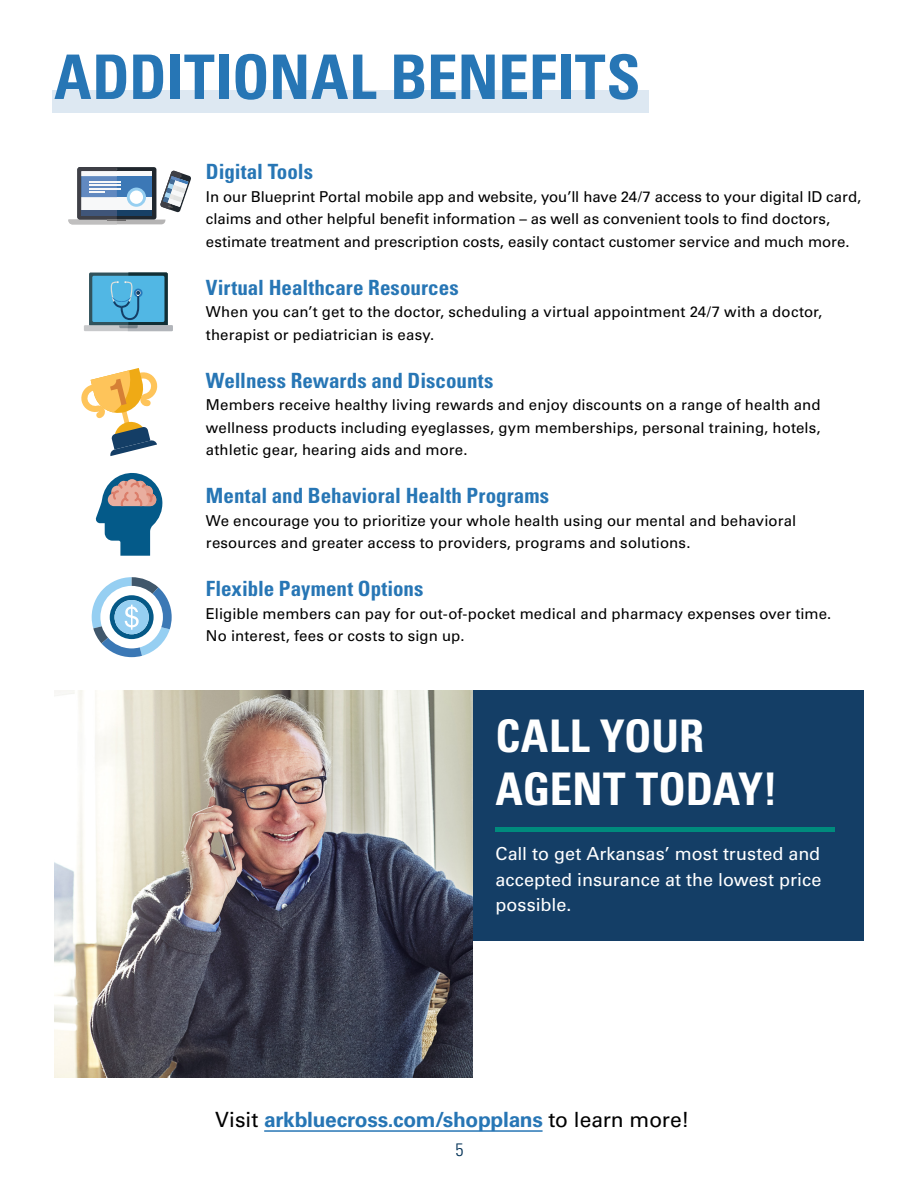
<style>
.page{position:relative;width:918px;height:1188px;background:#fff}
.page>*{position:absolute;margin:0;border:0;box-sizing:border-box;transform-origin:0 0}
.t1{font:700 condensed 61.5px "Univers LT Std";letter-spacing:.005em;color:#2776b5}
.t2{font:700 condensed 45px/52.5px "Univers LT Std";color:#fff}
.Heading_2{font:700 condensed 21px "Univers LT Std";color:#2776b5}
.t3{font:700 21px "Univers LT Std";letter-spacing:-.015em;color:#2776b5}
.body_-_white{font:18px/25.5px "Univers LT Std";color:#fff;text-align:justify}
.t4{font:300 condensed 18px "Univers LT Std";color:#003055}
.t5{font:15px/22.5px "Univers LT Std";letter-spacing:.005em;color:#000}
.s1{font-weight:400;color:#000}
</style>
<div class="page">
<div style="left:52px;top:90px;width:597px;height:23px;background:#dde8f2"></div>
<div style="left:472px;top:691px;width:392px;height:250px;background:#143e66"></div>
<div style="left:496px;top:827px;width:339px;height:5px;background:#008b7d"></div>
<hr style="left:264px;top:1130px;width:279px;height:2px;background:#2776b5">
<svg style="left:68px;top:167px;width:123px;height:57px"></svg>
<div style="left:89px;top:273px;width:79px;height:53px;background:#31535c;border-radius:2px"></div>
<div style="left:92px;top:276px;width:72px;height:46px;background:#51b7e4;border-radius:2px"></div>
<div style="left:84px;top:325px;width:89px;height:6px;background:#c8c9cb"></div>
<svg style="left:111px;top:273px;width:62px;height:58px"></svg>
<svg style="left:81px;top:368px;width:77px;height:88px"></svg>
<svg style="left:95px;top:473px;width:68px;height:83px"></svg>
<svg style="left:92px;top:577px;width:80px;height:80px"></svg>
<img style="left:54px;top:691px;width:418px;height:386px">
<p class="t1" style="left:54px;top:39px;width:588px">ADDITIONAL BENEFITS</p>
<p class="Heading_2" style="left:206px;top:159px;width:109px">Digital Tools</p>
<p class="t5" style="left:206px;top:185px;width:657px">In our Blueprint Portal mobile app and website, you’ll have 24/7 access to your digital ID card, claims and other helpful benefit information – as well as convenient tools to find doctors, estimate treatment and prescription costs, easily contact customer service and much more.</p>
<p class="Heading_2" style="left:206px;top:274px;width:254px">Virtual Healthcare Resources</p>
<p class="t5" style="left:206px;top:301px;width:618px">When you can’t get to the doctor, scheduling a virtual appointment 24/7 with a doctor, therapist or pediatrician is easy.</p>
<p class="Heading_2" style="left:206px;top:367px;width:289px">Wellness Rewards and Discounts</p>
<p class="t5" style="left:206px;top:394px;width:616px;text-align:justify">Members receive healthy living rewards and enjoy discounts on a range of health and wellness products including eyeglasses, gym memberships, personal training, hotels, athletic gear, hearing aids and more.</p>
<p class="Heading_2" style="left:206px;top:483px;width:345px">Mental and Behavioral Health Programs</p>
<p class="t5" style="left:206px;top:509px;width:592px">We encourage you to prioritize your whole health using our mental and behavioral resources and greater access to providers, programs and solutions.</p>
<p class="Heading_2" style="left:206px;top:576px;width:219px">Flexible Payment Options</p>
<p class="t5" style="left:206px;top:602px;width:627px">Eligible members can pay for out-of-pocket medical and pharmacy expenses over time.<br>No interest, fees or costs to sign up.</p>
<p class="t2" style="left:496px;top:710px;width:284px">CALL YOUR<br>AGENT TODAY!</p>
<p class="body_-_white" style="left:496px;top:841px;width:327px">Call to get Arkansas’ most trusted and accepted insurance at the lowest price possible.</p>
<p class="t3" style="left:215px;top:1107px;width:476px"><span class="s1">Visit</span> arkbluecross.com/shopplans <span class="s1">to learn more!</span></p>
<p class="t4" style="left:456px;top:1139px;width:9px">5</p>
</div>
